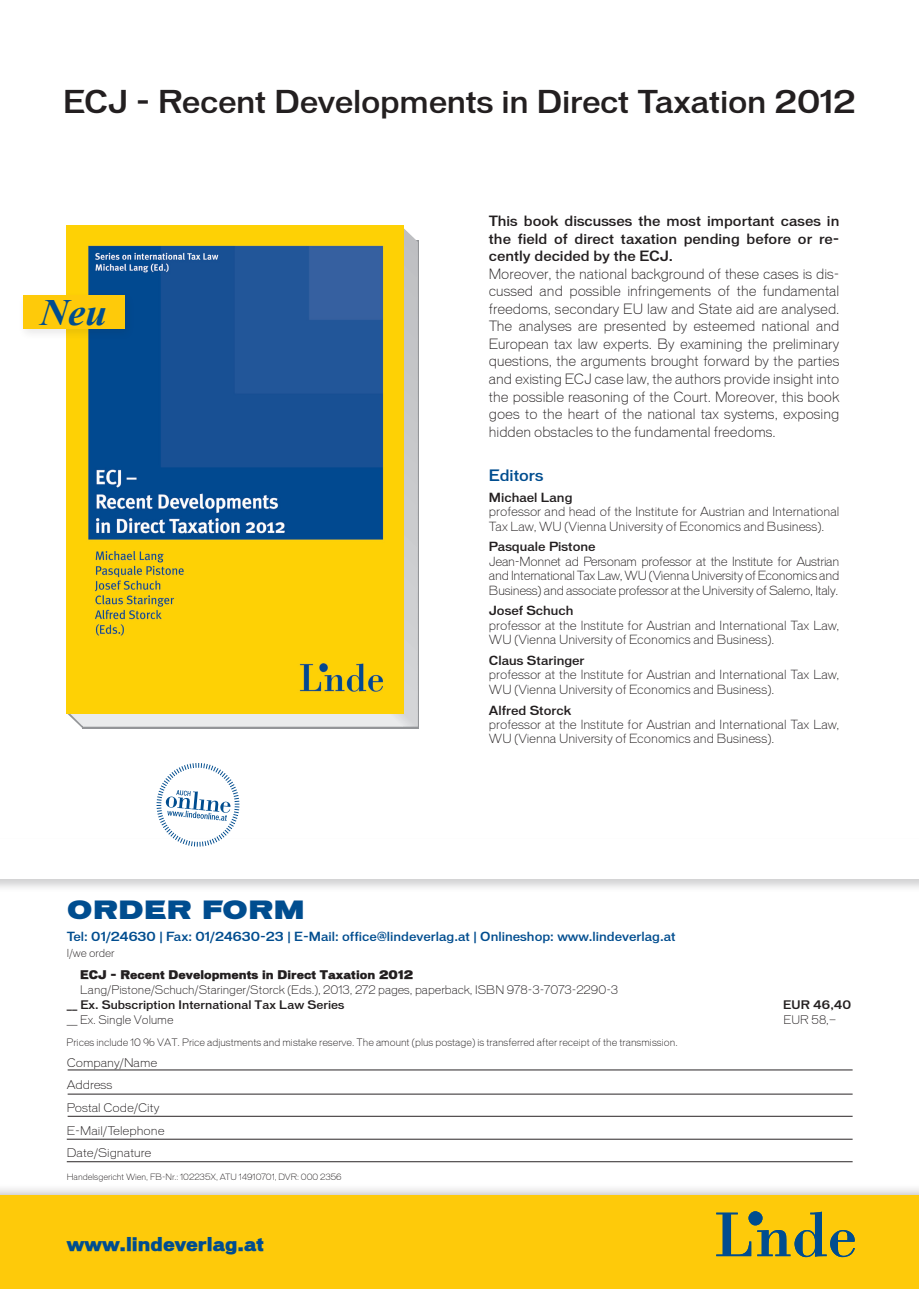
<style>
.page{position:relative;width:919px;height:1289px;background:#fff}
.page>*{position:absolute;margin:0;border:0;box-sizing:border-box;transform-origin:0 0}
.t1{font:italic 700 37.2px "Times New Roman";color:#004d8f;scale:1.05 1}
.t2{font:500 30px "Vonnes";letter-spacing:-.01em;color:#231f20}
.t3{font:900 expanded 24px "Vonnes";color:#004d8f;scale:.95 1}
.t4{font:900 18px "Vonnes";color:#004d8f}
.t5{font:500 15px "Vonnes";color:#004d8f}
.t6{font:300 13.5px/17.5px "Vonnes";color:#231f20;text-align:justify}
.t7{font:500 13.5px/17.5px "Vonnes";color:#231f20;text-align:justify}
.t8{font:300 12px/14.4px "Vonnes";color:#231f20}
.t9{font:500 12px "Vonnes";color:#004d8f}
.t10{font:500 12px "Vonnes";color:#231f20}
.t11{font:300 11.4px/22.6px "Vonnes";color:#231f20;scale:1.06 1}
.t12{font:300 11.25px "Vonnes";color:#231f20}
.t13{font:500 11.25px "Vonnes";color:#231f20}
.t14{font:900 11.25px "Vonnes";color:#231f20}
.t15{font:300 10.5px "Vonnes";color:#231f20}
.t16{font:300 9.75px "Vonnes";color:#231f20}
.t17{font:300 8.25px "Vonnes";color:#231f20}
</style>
<div class="page">
<div style="left:0;top:1183px;width:918px;height:105px;background:#231f20;opacity:.37"></div>
<div style="left:0;top:1195px;width:918px;height:93px;background:#feca0a"></div>
<div style="left:0;top:837px;width:918px;height:55px;background:#6c6d70;opacity:.32"></div>
<div style="left:0;top:839px;width:918px;height:39px;background:#fff"></div>
<svg style="left:716px;top:1211px;width:138px;height:45px"></svg>
<hr style="left:68px;top:1069px;width:784px;height:1px;background:#231f20">
<hr style="left:68px;top:1093px;width:784px;height:1px;background:#231f20">
<hr style="left:68px;top:1115px;width:784px;height:1px;background:#231f20">
<hr style="left:67px;top:1138px;width:785px;height:1px;background:#231f20">
<hr style="left:67px;top:1161px;width:785px;height:1px;background:#231f20">
<svg style="left:370px;top:227px;width:48px;height:499px;background:#ceccc1"></svg>
<svg style="left:67px;top:713px;width:16px;height:15px"></svg>
<img style="left:67px;top:225px;width:336px;height:488px">
<div style="left:17px;top:291px;width:118px;height:50px;background:#231f20;opacity:.1"></div>
<div style="left:23px;top:296px;width:102px;height:33px;background:#feca0a"></div>
<svg style="left:156px;top:763px;width:83px;height:83px"></svg>
<h2 class="t2" style="left:63px;top:84px;width:794px">ECJ - Recent Developments in Direct Taxation 2012</h2>
<h1 class="t1" style="left:40px;top:286px;width:66px">Neu</h1>
<p class="t7" style="left:489px;top:212px;width:352px">This book discusses the most important cases in the field of direct taxation pending before or re&shy;cently decided by the ECJ.</p>
<p class="t6" style="left:489px;top:265px;width:352px">Moreover, the national background of these cases is dis&shy;cussed and possible infringements of the fundamental freedoms, secondary EU law and State aid are analysed.<br>The analyses are presented by esteemed national and European tax law experts. By examining the preliminary questions, the arguments brought forward by the parties and existing ECJ case law, the authors provide insight into the possible reasoning of the Court. Moreover, this book goes to the heart of the national tax systems, exposing hidden obstacles to the fundamental freedoms.</p>
<p class="t5" style="left:489px;top:466px;width:56px">Editors</p>
<p class="t10" style="left:489px;top:490px;width:85px">Michael Lang</p>
<p class="t8" style="left:489px;top:504px;width:352px">professor and head of the Institute for Austrian and International<br>Tax Law, WU (Vienna University of Economics and Business).</p>
<p class="t10" style="left:489px;top:539px;width:108px">Pasquale Pistone</p>
<p class="t8" style="left:489px;top:554px;width:352px;text-align:justify">Jean-Monnet ad Personam professor at the Institute for Austrian and International Tax Law, WU (Vienna University of Economics and Business) and associate professor at the University of Salerno, Italy.</p>
<p class="t10" style="left:489px;top:603px;width:86px">Josef Schuch</p>
<p class="t8" style="left:489px;top:618px;width:352px">professor at the Institute for Austrian and International Tax Law,<br>WU (Vienna University of Economics and Business).</p>
<p class="t10" style="left:489px;top:653px;width:97px">Claus Staringer</p>
<p class="t8" style="left:489px;top:667px;width:352px">professor at the Institute for Austrian and International Tax Law,<br>WU (Vienna University of Economics and Business).</p>
<p class="t10" style="left:489px;top:703px;width:84px">Alfred Storck</p>
<p class="t8" style="left:489px;top:717px;width:352px">professor at the Institute for Austrian and International Tax Law,<br>WU (Vienna University of Economics and Business).</p>
<h3 class="t3" style="left:67px;top:894px;width:252px">ORDER FORM</h3>
<p class="t9" style="left:67px;top:929px;width:610px">Tel: 01/24630 | Fax: 01/24630-23 | E-Mail: office@lindeverlag.at | Onlineshop: www.lindeverlag.at</p>
<p class="t15" style="left:67px;top:947px;width:49px">I/we order</p>
<p class="t14" style="left:80px;top:967px;width:334px">ECJ - Recent Developments in Direct Taxation 2012</p>
<p class="t12" style="left:80px;top:983px;width:539px">Lang/Pistone/Schuch/Staringer/Storck (Eds.), 2013, 272 pages, paperback, ISBN 978-3-7073-2290-3</p>
<p class="t13" style="left:67px;top:997px;width:279px">__ Ex. Subscription International Tax Law Series</p>
<p class="t13" style="left:783px;top:997px;width:69px">EUR 46,40</p>
<p class="t12" style="left:67px;top:1013px;width:108px">__ Ex. Single Volume</p>
<p class="t12" style="left:783px;top:1013px;width:55px">EUR 58,—</p>
<p class="t16" style="left:67px;top:1036px;width:612px">Prices include 10 % VAT. Price adjustments and mistake reserve. The amount (plus postage) is transferred after receipt of the transmission.</p>
<p class="t11" style="left:67px;top:1050px;width:94px">Company/Name<br>Address<br>Postal Code/City<br>E-Mail/Telephone<br>Date/Signature</p>
<p class="t17" style="left:67px;top:1172px;width:276px">Handelsgericht Wien, FB-Nr.: 102235X, ATU 14910701, DVR: 000 2356</p>
<h3 class="t4" style="left:67px;top:1233px;width:199px">www.lindeverlag.at</h3>
</div>
